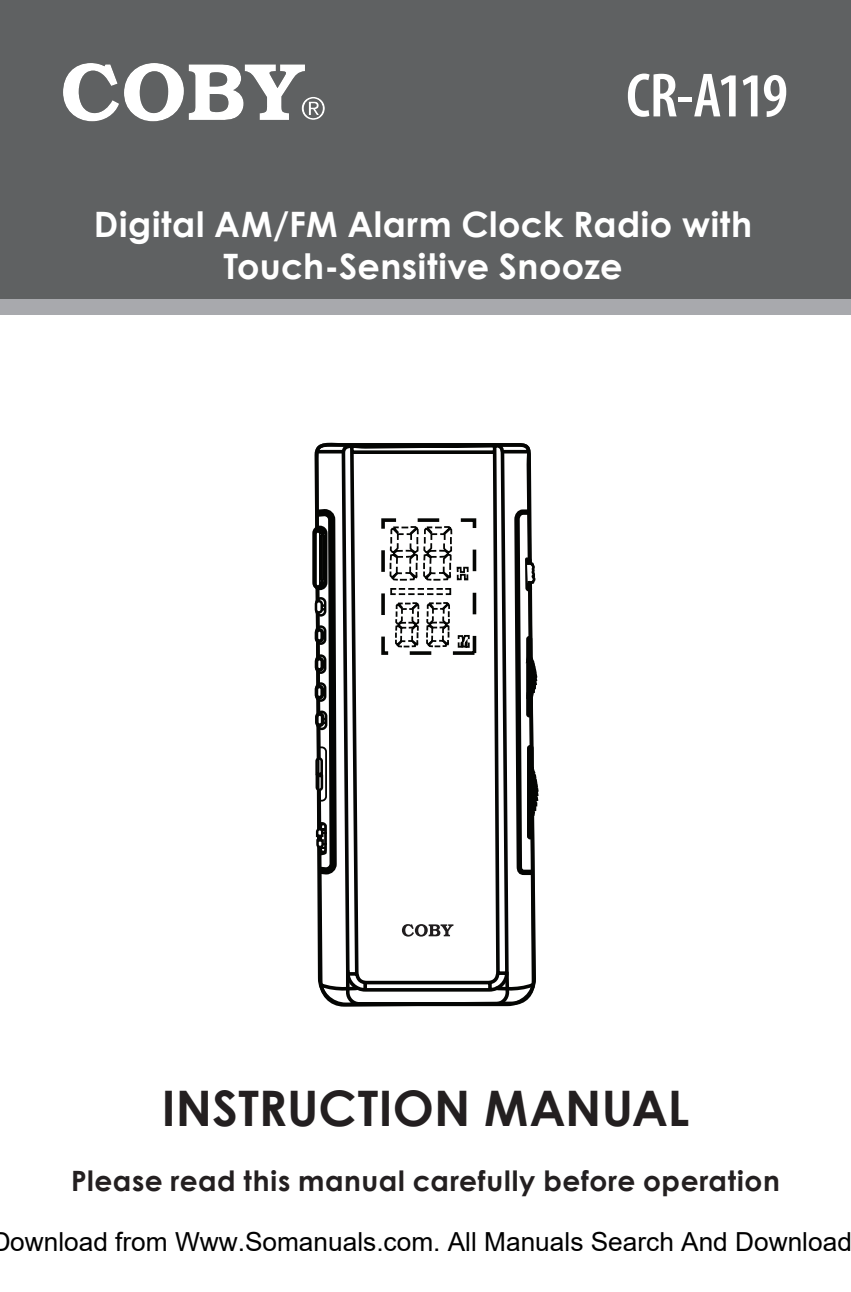
<style>
.page{position:relative;width:851px;height:1292px;background:#fff}
.page>*{position:absolute;margin:0;border:0;box-sizing:border-box;transform-origin:0 0}
.t1{font:600 condensed 63px "Myriad Pro";letter-spacing:-.055em;color:#fff}
.t2{font:700 49px "Century Gothic";letter-spacing:.005em;color:#231f20}
.t3{font:700 35px/42px "Century Gothic";letter-spacing:.015em;color:#fff;text-align:center}
.t4{font:700 28px "Century Gothic";letter-spacing:.02em;color:#231f20}
.t5{font:26.25px "Arial";color:#000}
</style>
<div class="page">
<div style="left:0;top:292px;width:850px;height:23px;background:#a8a9ad"></div>
<div style="left:0;top:0;width:850px;height:299px;background:#5f6162"></div>
<svg style="left:63px;top:63px;width:262px;height:58px"></svg>
<svg style="left:314px;top:443px;width:218px;height:62px"></svg>
<hr style="left:316px;top:450px;width:27px;height:3px;background:#040503">
<hr style="left:502px;top:450px;width:27px;height:3px;background:#040503">
<svg style="left:312px;top:505px;width:226px;height:501px"></svg>
<h1 class="t1" style="left:626px;top:57px;width:163px">CR-A119</h1>
<h3 class="t3" style="left:94px;top:202px;width:660px">Digital AM/FM Alarm Clock Radio with<br>Touch-Sensitive Snooze</h3>
<h2 class="t2" style="left:162px;top:1070px;width:529px">INSTRUCTION MANUAL</h2>
<p class="t4" style="left:71px;top:1159px;width:710px">Please read this manual carefully before operation</p>
<p class="t5" style="left:-9px;top:1227px;width:862px">Download from Www.Somanuals.com. All Manuals Search And Download</p>
</div>
